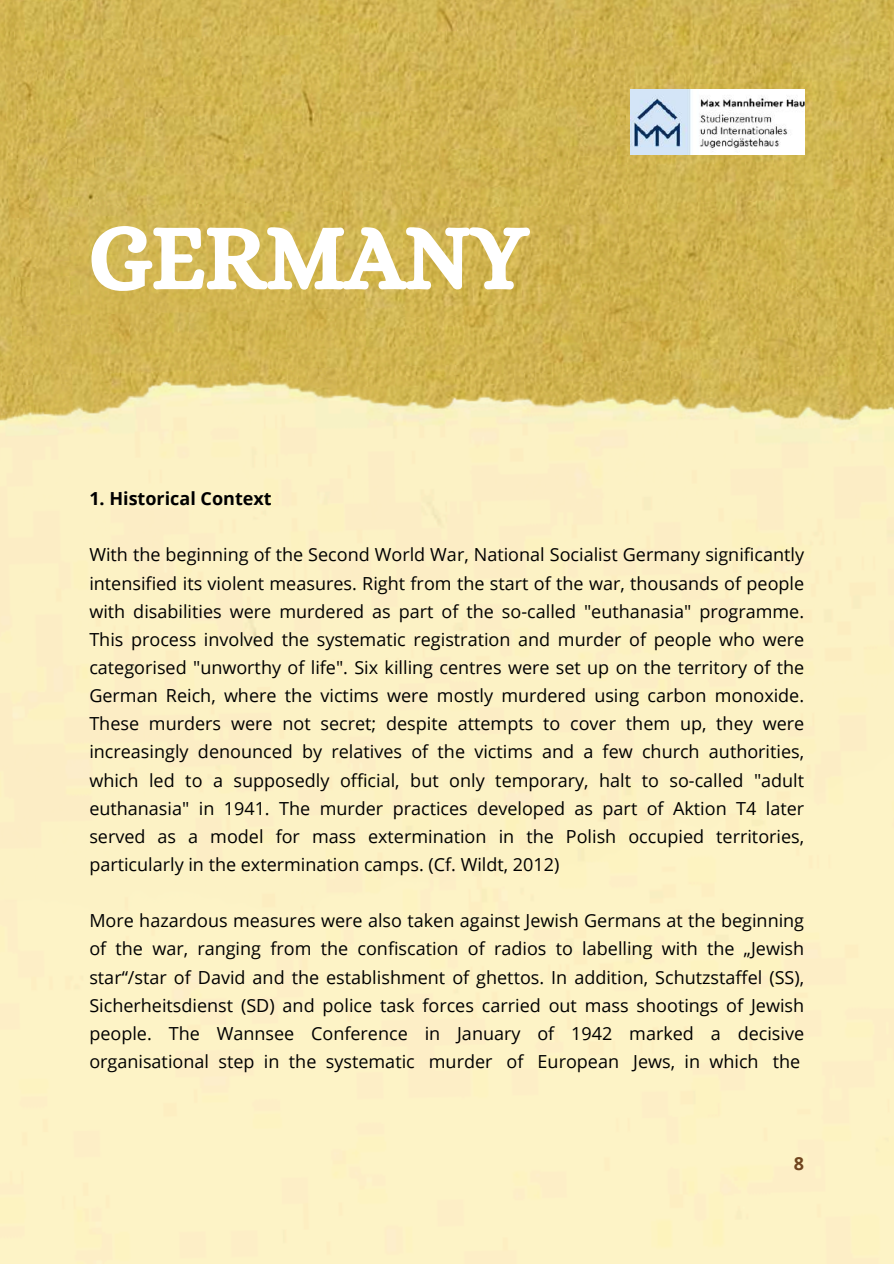
<style>
.page{position:relative;width:894px;height:1264px;background:#fff}
.page>*{position:absolute;margin:0;border:0;box-sizing:border-box;transform-origin:0 0}
.t1{font:90px "CA Generated";color:#fff}
.t2{font:18px/28.2px "Open Sans";color:#000;text-align:justify}
.t3{font:700 18px "Open Sans";color:#000}
.t4{font:700 18px "Open Sans";color:#70451e}
</style>
<div class="page">
<img style="left:0;top:0;width:893px;height:154px">
<img style="left:0;top:154px;width:893px;height:1109px">
<img style="left:630px;top:89px;width:174px;height:66px">
<h1 class="t1" style="left:89px;top:205px;width:439px">GERMANY</h1>
<p class="t3" style="left:89px;top:486px;width:184px">1. Historical Context</p>
<p class="t2" style="left:89px;top:540px;width:716px">With the beginning of the Second World War, National Socialist Germany significantly intensified its violent measures. Right from the start of the war, thousands of people with disabilities were murdered as part of the so-called "euthanasia" programme.<br>This process involved the systematic registration and murder of people who were categorised "unworthy of life". Six killing centres were set up on the territory of the German Reich, where the victims were mostly murdered using carbon monoxide.<br>These murders were not secret; despite attempts to cover them up, they were increasingly denounced by relatives of the victims and a few church authorities, which led to a supposedly official, but only temporary, halt to so-called "adult euthanasia" in 1941. The murder practices developed as part of Aktion T4 later served as a model for mass extermination in the Polish occupied territories, particularly in the extermination camps. (Cf. Wildt, 2012)</p>
<p class="t2" style="left:89px;top:906px;width:716px">More hazardous measures were also taken against Jewish Germans at the beginning of the war, ranging from the confiscation of radios to labelling with the „Jewish star“/star of David and the establishment of ghettos. In addition, Schutzstaffel (SS), Sicherheitsdienst (SD) and police task forces carried out mass shootings of Jewish people. The Wannsee Conference in January of 1942 marked a decisive organisational step in the systematic murder of European Jews, in which the</p>
<p class="t4" style="left:793px;top:1150px;width:12px">8</p>
</div>
